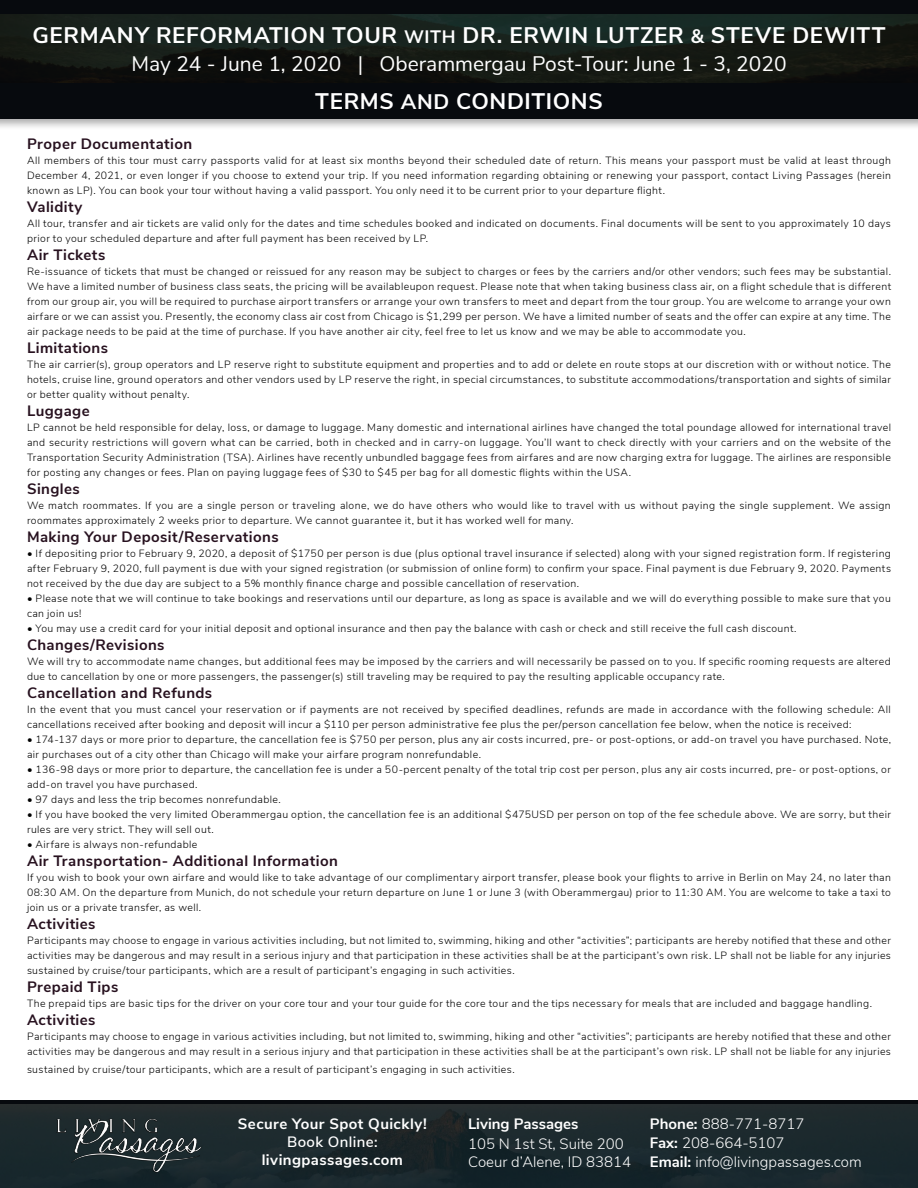
<style>
.page{position:relative;width:918px;height:1188px;background:#fff}
.page>*{position:absolute;margin:0;border:0;box-sizing:border-box;transform-origin:0 0}
.t1{font:700 22.5px "Nunito Sans";letter-spacing:.03em;color:#fff}
.t2{font:21px "Nunito Sans";color:#fff}
.t3{font:700 15px "Nunito Sans";letter-spacing:.03em;color:#27111f}
.t4{font:300 15px "Nunito Sans";color:#fff}
.t5{font:700 15px "Nunito Sans";letter-spacing:.025em;color:#fff}
.t6{font:700 15px "Nunito Sans";color:#fff}
.t7{font:600 15px "Nunito Sans";letter-spacing:.025em;color:#fff}
.t8{font:300 10.5px/15px "Nunito Sans";letter-spacing:.035em;color:#000}
.s1{font-size:18px}
.s2{font-size:19.5px}
.s3{font-size:21px}
.s4{font-weight:700}
</style>
<div class="page">
<div style="left:0;top:1104px;width:918px;height:84px;background:#1c292e"></div>
<img style="left:56px;top:1119px;width:145px;height:55px">
<hr style="left:0;top:1100px;width:918px;height:4px;background:#070a0e">
<div style="left:0;top:0;width:918px;height:13px;background:#070a0e"></div>
<div style="left:0;top:13px;width:918px;height:70px;background:linear-gradient(to bottom,#1a2a24,#100f0b)"></div>
<div style="left:0;top:80px;width:918px;height:51px;background:#000;opacity:.33"></div>
<div style="left:0;top:83px;width:918px;height:35px;background:#070a0e"></div>
<h1 class="t1" style="left:32px;top:19px;width:855px">GERMANY REFORMATION TOUR <span class="s1">WITH</span> DR. ERWIN LUTZER <span class="s2">&amp;</span> STEVE DEWITT</h1>
<h2 class="t2" style="left:131px;top:48px;width:657px">May 24 - June 1, 2020 | Oberammergau Post-Tour: June 1 - 3, 2020</h2>
<h1 class="t1" style="left:315px;top:85px;width:289px">TERMS <span class="s3">AND</span> CONDITIONS</h1>
<h3 class="t3" style="left:27px;top:133px;width:167px">Proper Documentation</h3>
<p class="t8" style="left:27px;top:152px;width:866px;text-align:justify">All members of this tour must carry passports valid for at least six months beyond their scheduled date of return. This means your passport must be valid at least through December 4, 2021, or even longer if you choose to extend your trip. If you need information regarding obtaining or renewing your passport, contact Living Passages (herein known as LP). You can book your tour without having a valid passport. You only need it to be current prior to your departure flight.</p>
<h3 class="t3" style="left:27px;top:196px;width:57px">Validity</h3>
<p class="t8" style="left:27px;top:215px;width:865px">All tour, transfer and air tickets are valid only for the dates and time schedules booked and indicated on documents. Final documents will be sent to you approximately 10 days prior to your scheduled departure and after full payment has been received by LP.</p>
<h3 class="t3" style="left:27px;top:244px;width:80px">Air Tickets</h3>
<p class="t8" style="left:27px;top:263px;width:866px;text-align:justify">Re-issuance of tickets that must be changed or reissued for any reason may be subject to charges or fees by the carriers and/or other vendors; such fees may be substantial.<br>We have a limited number of business class seats, the pricing will be availableupon request. Please note that when taking business class air, on a flight schedule that is different from our group air, you will be required to purchase airport transfers or arrange your own transfers to meet and depart from the tour group. You are welcome to arrange your own airfare or we can assist you. Presently, the economy class air cost from Chicago is $1,299 per person. We have a limited number of seats and the offer can expire at any time. The air package needs to be paid at the time of purchase. If you have another air city, feel free to let us know and we may be able to accommodate you.</p>
<h3 class="t3" style="left:27px;top:337px;width:83px">Limitations</h3>
<p class="t8" style="left:27px;top:356px;width:866px;text-align:justify">The air carrier(s), group operators and LP reserve right to substitute equipment and properties and to add or delete en route stops at our discretion with or without notice. The hotels, cruise line, ground operators and other vendors used by LP reserve the right, in special circumstances, to substitute accommodations/transportation and sights of similar or better quality without penalty.</p>
<h3 class="t3" style="left:27px;top:400px;width:64px">Luggage</h3>
<p class="t8" style="left:27px;top:419px;width:866px;text-align:justify">LP cannot be held responsible for delay, loss, or damage to luggage. Many domestic and international airlines have changed the total poundage allowed for international travel and security restrictions will govern what can be carried, both in checked and in carry-on luggage. You’ll want to check directly with your carriers and on the website of the Transportation Security Administration (TSA). Airlines have recently unbundled baggage fees from airfares and are now charging extra for luggage. The airlines are responsible for posting any changes or fees. Plan on paying luggage fees of $30 to $45 per bag for all domestic flights within the USA.</p>
<h3 class="t3" style="left:27px;top:478px;width:54px">Singles</h3>
<p class="t8" style="left:27px;top:497px;width:865px">We match roommates. If you are a single person or traveling alone, we do have others who would like to travel with us without paying the single supplement. We assign roommates approximately 2 weeks prior to departure. We cannot guarantee it, but it has worked well for many.</p>
<h3 class="t3" style="left:27px;top:526px;width:253px">Making Your Deposit/Reservations</h3>
<p class="t8" style="left:27px;top:545px;width:866px;text-align:justify">• If depositing prior to February 9, 2020, a deposit of $1750 per person is due (plus optional travel insurance if selected) along with your signed registration form. If registering after February 9, 2020, full payment is due with your signed registration (or submission of online form) to confirm your space. Final payment is due February 9, 2020. Payments not received by the due day are subject to a 5% monthly finance charge and possible cancellation of reservation.</p>
<p class="t8" style="left:27px;top:590px;width:865px">• Please note that we will continue to take bookings and reservations until our departure, as long as space is available and we will do everything possible to make sure that you can join us!</p>
<p class="t8" style="left:27px;top:620px;width:771px">• You may use a credit card for your initial deposit and optional insurance and then pay the balance with cash or check and still receive the full cash discount.</p>
<h3 class="t3" style="left:27px;top:634px;width:139px">Changes/Revisions</h3>
<p class="t8" style="left:27px;top:653px;width:865px">We will try to accommodate name changes, but additional fees may be imposed by the carriers and will necessarily be passed on to you. If specific rooming requests are altered due to cancellation by one or more passengers, the passenger(s) still traveling may be required to pay the resulting applicable occupancy rate.</p>
<h3 class="t3" style="left:27px;top:682px;width:187px">Cancellation and Refunds</h3>
<p class="t8" style="left:27px;top:701px;width:865px">In the event that you must cancel your reservation or if payments are not received by specified deadlines, refunds are made in accordance with the following schedule: All cancellations received after booking and deposit will incur a $110 per person administrative fee plus the per/person cancellation fee below, when the notice is received:</p>
<p class="t8" style="left:27px;top:731px;width:866px">• 174-137 days or more prior to departure, the cancellation fee is $750 per person, plus any air costs incurred, pre- or post-options, or add-on travel you have purchased. Note, air purchases out of a city other than Chicago will make your airfare program nonrefundable.</p>
<p class="t8" style="left:27px;top:761px;width:865px">• 136-98 days or more prior to departure, the cancellation fee is under a 50-percent penalty of the total trip cost per person, plus any air costs incurred, pre- or post-options, or add-on travel you have purchased.</p>
<p class="t8" style="left:27px;top:791px;width:255px">• 97 days and less the trip becomes nonrefundable.</p>
<p class="t8" style="left:27px;top:806px;width:865px">• If you have booked the very limited Oberammergau option, the cancellation fee is an additional $475USD per person on top of the fee schedule above. We are sorry, but their rules are very strict. They will sell out.</p>
<p class="t8" style="left:27px;top:836px;width:172px">• Airfare is always non-refundable</p>
<h3 class="t3" style="left:27px;top:850px;width:312px">Air Transportation- Additional Information</h3>
<p class="t8" style="left:27px;top:869px;width:866px;text-align:justify">If you wish to book your own airfare and would like to take advantage of our complimentary airport transfer, please book your flights to arrive in Berlin on May 24, no later than 08:30 AM. On the departure from Munich, do not schedule your return departure on June 1 or June 3 (with Oberammergau) prior to 11:30 AM. You are welcome to take a taxi to join us or a private transfer, as well.</p>
<h3 class="t3" style="left:27px;top:913px;width:70px">Activities</h3>
<p class="t8" style="left:27px;top:932px;width:866px;text-align:justify">Participants may choose to engage in various activities including, but not limited to, swimming, hiking and other “activities”; participants are hereby notified that these and other activities may be dangerous and may result in a serious injury and that participation in these activities shall be at the participant’s own risk. LP shall not be liable for any injuries sustained by cruise/tour participants, which are a result of participant’s engaging in such activities.</p>
<h3 class="t3" style="left:27px;top:976px;width:93px">Prepaid Tips</h3>
<p class="t8" style="left:27px;top:995px;width:847px">The prepaid tips are basic tips for the driver on your core tour and your tour guide for the core tour and the tips necessary for meals that are included and baggage handling.</p>
<h3 class="t3" style="left:27px;top:1009px;width:70px">Activities</h3>
<p class="t8" style="left:27px;top:1028px;width:866px">Participants may choose to engage in various activities including, but not limited to, swimming, hiking and other “activities”; participants are hereby notified that these and other activities may be dangerous and may result in a serious injury and that participation in these activities shall be at the participant’s own risk. LP shall not be liable for any injuries</p>
<p class="t8" style="left:27px;top:1061px;width:489px">sustained by cruise/tour participants, which are a result of participant’s engaging in such activities.</p>
<h3 class="t5" style="left:238px;top:1113px;width:190px">Secure Your Spot Quickly!</h3>
<h3 class="t7" style="left:287px;top:1131px;width:92px">Book Online:</h3>
<h3 class="t5" style="left:262px;top:1149px;width:143px">livingpassages.com</h3>
<h3 class="t6" style="left:468px;top:1113px;width:112px">Living Passages</h3>
<h3 class="t4" style="left:468px;top:1133px;width:157px">105 N 1st St, Suite 200</h3>
<h3 class="t4" style="left:650px;top:1132px;width:136px"><span class="s4">Fax:</span> 208-664-5107</h3>
<h3 class="t4" style="left:650px;top:1113px;width:156px"><span class="s4">Phone:</span> 888-771-8717</h3>
<h3 class="t4" style="left:468px;top:1151px;width:165px">Coeur d’Alene, ID 83814</h3>
<h3 class="t4" style="left:650px;top:1151px;width:213px"><span class="s4">Email:</span> info@livingpassages.com</h3>
</div>
